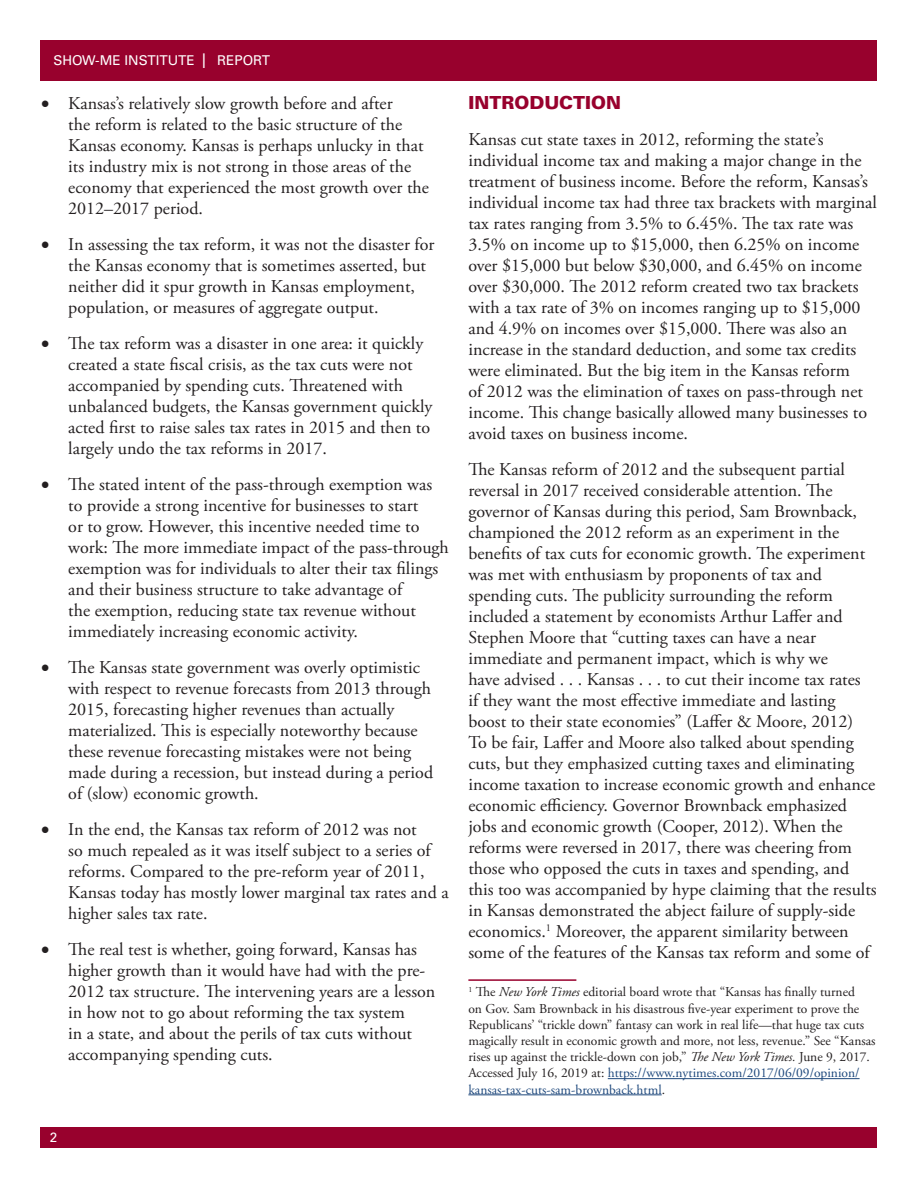
<style>
.page{position:relative;width:918px;height:1188px;background:#fff}
.page>*{position:absolute;margin:0;border:0;box-sizing:border-box;transform-origin:0 0}
.t1{font:18px/21px "Adobe Garamond Pro";color:#231f20}
.t2{font:900 18px "Univers LT Std";color:#98012d}
.t3{font:13.5px/16.2px "Adobe Garamond Pro";color:#231f20}
.t4{font:13.5px "Univers LT Std";color:#fff}
.s1{font-size:20.25px}
.s2{font-style:italic}
.s3{color:#1f497d}
</style>
<div class="page">
<div style="left:40px;top:40px;width:838px;height:41px;background:#98012d"></div>
<div style="left:40px;top:1127px;width:838px;height:21px;background:#98012d"></div>
<hr style="left:468px;top:979px;width:108px;height:2px;background:#98012d">
<hr style="left:608px;top:1078px;width:252px;height:1px;background:#1f497d">
<hr style="left:468px;top:1095px;width:194px;height:1px;background:#1f497d">
<p class="t4" style="left:54px;top:53px;width:218px">SHOW-ME INSTITUTE <span class="s1">I</span> REPORT</p>
<p class="t1" style="left:68px;top:94px;width:362px;text-indent:-27px">• Kansas’s relatively slow growth before and after<br>the reform is related to the basic structure of the Kansas economy. Kansas is perhaps unlucky in that its industry mix is not strong in those areas of the economy that experienced the most growth over the 2012–2017 period.</p>
<p class="t1" style="left:68px;top:235px;width:368px;text-indent:-27px">• In assessing the tax reform, it was not the disaster for the Kansas economy that is sometimes asserted, but neither did it spur growth in Kansas employment, population, or measures of aggregate output.</p>
<p class="t1" style="left:68px;top:334px;width:366px;text-indent:-27px">• The tax reform was a disaster in one area: it quickly created a state fiscal crisis, as the tax cuts were not accompanied by spending cuts. Threatened with unbalanced budgets, the Kansas government quickly acted first to raise sales tax rates in 2015 and then to largely undo the tax reforms in 2017.</p>
<p class="t1" style="left:68px;top:475px;width:382px;text-indent:-27px">• The stated intent of the pass-through exemption was to provide a strong incentive for businesses to start<br>or to grow. However, this incentive needed time to work: The more immediate impact of the pass-through exemption was for individuals to alter their tax filings and their business structure to take advantage of<br>the exemption, reducing state tax revenue without immediately increasing economic activity.</p>
<p class="t1" style="left:68px;top:658px;width:366px;text-indent:-27px">• The Kansas state government was overly optimistic with respect to revenue forecasts from 2013 through 2015, forecasting higher revenues than actually materialized. This is especially noteworthy because these revenue forecasting mistakes were not being made during a recession, but instead during a period of (slow) economic growth.</p>
<p class="t1" style="left:68px;top:820px;width:382px;text-indent:-27px">• In the end, the Kansas tax reform of 2012 was not<br>so much repealed as it was itself subject to a series of reforms. Compared to the pre-reform year of 2011, Kansas today has mostly lower marginal tax rates and a higher sales tax rate.</p>
<p class="t1" style="left:68px;top:940px;width:369px;text-indent:-27px">• The real test is whether, going forward, Kansas has higher growth than it would have had with the pre-2012 tax structure. The intervening years are a lesson in how not to go about reforming the tax system<br>in a state, and about the perils of tax cuts without accompanying spending cuts.</p>
<p class="t4" style="left:50px;top:1129px;width:9px">2</p>
<p class="t2" style="left:468px;top:91px;width:154px">INTRODUCTION</p>
<p class="t1" style="left:468px;top:130px;width:410px">Kansas cut state taxes in 2012, reforming the state’s individual income tax and making a major change in the treatment of business income. Before the reform, Kansas’s individual income tax had three tax brackets with marginal tax rates ranging from 3.5% to 6.45%. The tax rate was 3.5% on income up to $15,000, then 6.25% on income over $15,000 but below $30,000, and 6.45% on income over $30,000. The 2012 reform created two tax brackets with a tax rate of 3% on incomes ranging up to $15,000 and 4.9% on incomes over $15,000. There was also an increase in the standard deduction, and some tax credits were eliminated. But the big item in the Kansas reform<br>of 2012 was the elimination of taxes on pass-through net income. This change basically allowed many businesses to avoid taxes on business income.</p>
<p class="t1" style="left:468px;top:460px;width:410px">The Kansas reform of 2012 and the subsequent partial reversal in 2017 received considerable attention. The governor of Kansas during this period, Sam Brownback, championed the 2012 reform as an experiment in the benefits of tax cuts for economic growth. The experiment was met with enthusiasm by proponents of tax and spending cuts. The publicity surrounding the reform included a statement by economists Arthur Laffer and Stephen Moore that “cutting taxes can have a near immediate and permanent impact, which is why we<br>have advised . . . Kansas . . . to cut their income tax rates<br>if they want the most effective immediate and lasting boost to their state economies” (Laffer &amp; Moore, 2012)<br>To be fair, Laffer and Moore also talked about spending cuts, but they emphasized cutting taxes and eliminating income taxation to increase economic growth and enhance economic efficiency. Governor Brownback emphasized jobs and economic growth (Cooper, 2012). When the reforms were reversed in 2017, there was cheering from those who opposed the cuts in taxes and spending, and this too was accompanied by hype claiming that the results in Kansas demonstrated the abject failure of supply-side economics.<sup>1</sup> Moreover, the apparent similarity between some of the features of the Kansas tax reform and some of</p>
<p class="t3" style="left:468px;top:984px;width:409px"><sup>1</sup> The <span class="s2">New York Times</span> editorial board wrote that “Kansas has finally turned<br>on Gov. Sam Brownback in his disastrous five-year experiment to prove the Republicans’ “trickle down” fantasy can work in real life—that huge tax cuts magically result in economic growth and more, not less, revenue.” See “Kansas rises up against the trickle-down con job,” <span class="s2">The New York Times.</span> June 9, 2017.<br>Accessed July 16, 2019 at: <span class="s3">https://www.nytimes.com/2017/06/09/opinion/ kansas-tax-cuts-sam-brownback.html</span>.</p>
</div>
